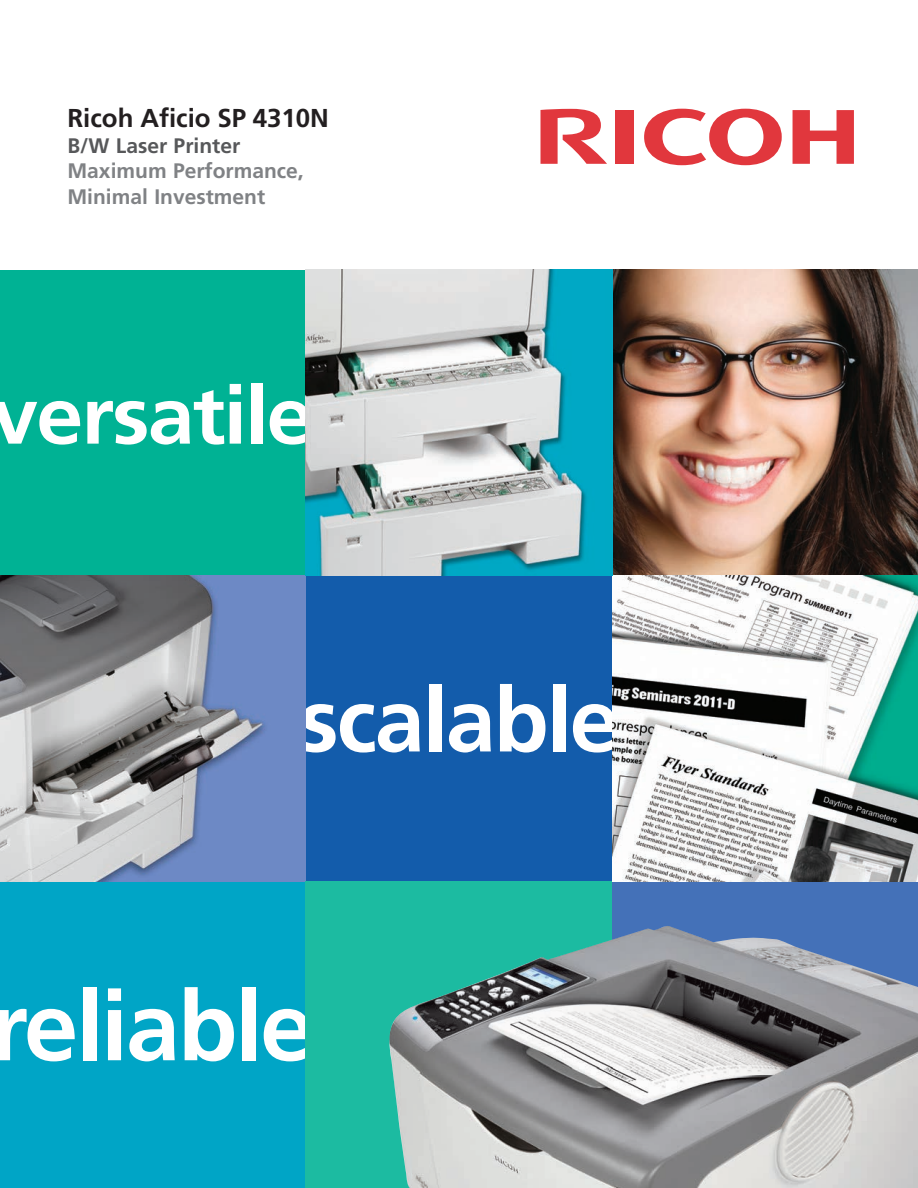
<style>
.page{position:relative;width:918px;height:1188px;background:#fff}
.page>*{position:absolute;margin:0;border:0;box-sizing:border-box;transform-origin:0 0}
.t1{font:700 97.5px "Frutiger";letter-spacing:-.02em;color:#fff}
.t2{font:700 90px "Frutiger";letter-spacing:-.02em;color:#fff}
.t3{font:700 81px "Frutiger";letter-spacing:-.02em;color:#fff;scale:1.04 1}
.t4{font:700 25.8px "Frutiger";color:#231f20}
.t5{font:700 21px/25.5px "Frutiger";color:#808285}
.t6{font:700 21px "Frutiger";color:#57585a}
</style>
<div class="page">
<div style="left:0;top:882px;width:306px;height:306px;background:#00a5c6"></div>
<img style="left:612px;top:270px;width:306px;height:612px">
<div style="left:0;top:270px;width:306px;height:306px;background:#00b294"></div>
<div style="left:306px;top:576px;width:306px;height:306px;background:#135cab"></div>
<img style="left:0;top:576px;width:306px;height:306px">
<div style="left:612px;top:882px;width:306px;height:306px;background:#4471b8"></div>
<img style="left:306px;top:270px;width:306px;height:306px">
<div style="left:306px;top:882px;width:306px;height:306px;background:#1cbba1"></div>
<svg style="left:644px;top:109px;width:138px;height:56px"></svg>
<svg style="left:793px;top:110px;width:61px;height:54px"></svg>
<div style="left:615px;top:110px;width:19px;height:54px;background:#e1373d"></div>
<svg style="left:541px;top:109px;width:66px;height:55px"></svg>
<img style="left:389px;top:926px;width:529px;height:262px">
<p class="t4" style="left:68px;top:108px;width:263px">Ricoh Aficio SP 4310N</p>
<p class="t6" style="left:68px;top:137px;width:174px">B/W Laser Printer</p>
<p class="t5" style="left:68px;top:160px;width:238px">Maximum Performance,<br>Minimal Investment</p>
<h3 class="t3" style="left:-9px;top:383px;width:311px">versatile</h3>
<h2 class="t2" style="left:299px;top:684px;width:322px">scalable</h2>
<h1 class="t1" style="left:-10px;top:987px;width:326px">reliable</h1>
</div>
